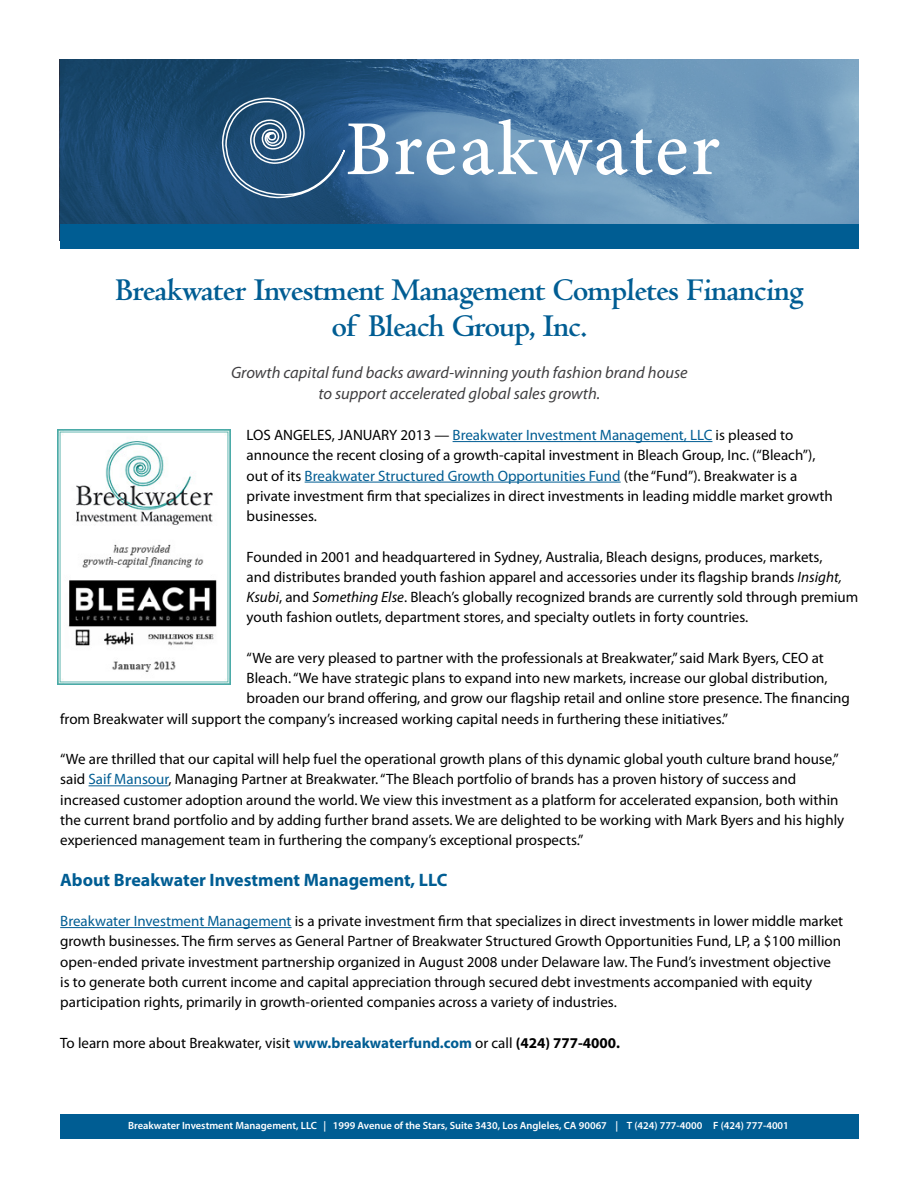
<style>
.page{position:relative;width:918px;height:1188px;background:#fff}
.page>*{position:absolute;margin:0;border:0;box-sizing:border-box;transform-origin:0 0}
.t1{font:500 77.85px "Minion Pro";letter-spacing:.025em;color:#fff}
.t2{font:700 33px/36px "Centaur";letter-spacing:-.02em;color:#005d93;text-align:center}
.t3{font:700 18px "Myriad Pro";color:#005d93}
.t4{font:italic 16.5px/21px "Myriad Pro";color:#414042;text-align:center}
.t5{font:15px/20.2px "Myriad Pro";color:#000}
.t6{font:600 10.5px "Myriad Pro";color:#fff}
.s1{color:#005d93}
.s2{font-style:italic}
.s3{font-weight:700;color:#005d93}
.s4{font-weight:700}
</style>
<div class="page">
<div style="left:60px;top:224px;width:798px;height:25px;background:#005d93"></div>
<svg style="left:60px;top:60px;width:798px;height:164px;background:#4d7aa0"></svg>
<hr style="left:453px;top:441px;width:259px;height:1px;background:#005d93">
<hr style="left:305px;top:482px;width:316px;height:1px;background:#005d93">
<hr style="left:89px;top:785px;width:80px;height:1px;background:#005d93">
<hr style="left:60px;top:927px;width:232px;height:1px;background:#005d93">
<svg style="left:221px;top:59px;width:125px;height:141px;background:#2e597e"></svg>
<div style="left:60px;top:1114px;width:798px;height:25px;background:#005d93"></div>
<img style="left:58px;top:429px;width:172px;height:256px">
<h1 class="t1" style="left:345px;top:97px;width:376px">Breakwater</h1>
<h2 class="t2" style="left:115px;top:273px;width:690px">Breakwater Investment Management Completes Financing of Bleach Group, Inc.</h2>
<p class="t4" style="left:231px;top:362px;width:458px">Growth capital fund backs award-winning youth fashion brand house to support accelerated global sales growth.</p>
<p class="t5" style="left:247px;top:425px;width:588px">LOS ANGELES, JANUARY 2013 — <span class="s1">Breakwater Investment Management, LLC</span> is pleased to announce the recent closing of a growth-capital investment in Bleach Group, Inc. (“Bleach”), out of its <span class="s1">Breakwater Structured Growth Opportunities Fund</span> (the “Fund”). Breakwater is a private investment firm that specializes in direct investments in leading middle market growth businesses.</p>
<p class="t5" style="left:247px;top:546px;width:613px">Founded in 2001 and headquartered in Sydney, Australia, Bleach designs, produces, markets,<br>and distributes branded youth fashion apparel and accessories under its flagship brands <span class="s2">Insight, Ksubi</span>, and <span class="s2">Something Else</span>. Bleach’s globally recognized brands are currently sold through premium youth fashion outlets, department stores, and specialty outlets in forty countries.</p>
<p class="t5" style="left:247px;top:647px;width:579px">“We are very pleased to partner with the professionals at Breakwater,” said Mark Byers, CEO at</p>
<p class="t5" style="left:247px;top:668px;width:583px">Bleach. “We have strategic plans to expand into new markets, increase our global distribution,</p>
<p class="t5" style="left:247px;top:688px;width:605px">broaden our brand offering, and grow our flagship retail and online store presence. The financing</p>
<p class="t5" style="left:60px;top:708px;width:670px">from Breakwater will support the company’s increased working capital needs in furthering these initiatives.”</p>
<p class="t5" style="left:60px;top:749px;width:786px">“We are thrilled that our capital will help fuel the operational growth plans of this dynamic global youth culture brand house,” said <span class="s1">Saif Mansour</span>, Managing Partner at Breakwater. “The Bleach portfolio of brands has a proven history of success and increased customer adoption around the world. We view this investment as a platform for accelerated expansion, both within the current brand portfolio and by adding further brand assets. We are delighted to be working with Mark Byers and his highly experienced management team in furthering the company’s exceptional prospects.”</p>
<p class="t3" style="left:60px;top:868px;width:389px">About Breakwater Investment Management, LLC</p>
<p class="t5" style="left:60px;top:911px;width:784px"><span class="s1">Breakwater Investment Management</span> is a private investment firm that specializes in direct investments in lower middle market growth businesses. The firm serves as General Partner of Breakwater Structured Growth Opportunities Fund, LP, a $100 million open-ended private investment partnership organized in August 2008 under Delaware law. The Fund’s investment objective is to generate both current income and capital appreciation through secured debt investments accompanied with equity participation rights, primarily in growth-oriented companies across a variety of industries.</p>
<p class="t5" style="left:60px;top:1032px;width:561px">To learn more about Breakwater, visit <span class="s3">www.breakwaterfund.com</span> or call <span class="s4">(424) 777-4000.</span></p>
<p class="t6" style="left:128px;top:1119px;width:662px">Breakwater Investment Management, LLC | 1999 Avenue of the Stars, Suite 3430, Los Angleles, CA 90067 | T (424) 777-4000 F (424) 777-4001</p>
</div>
